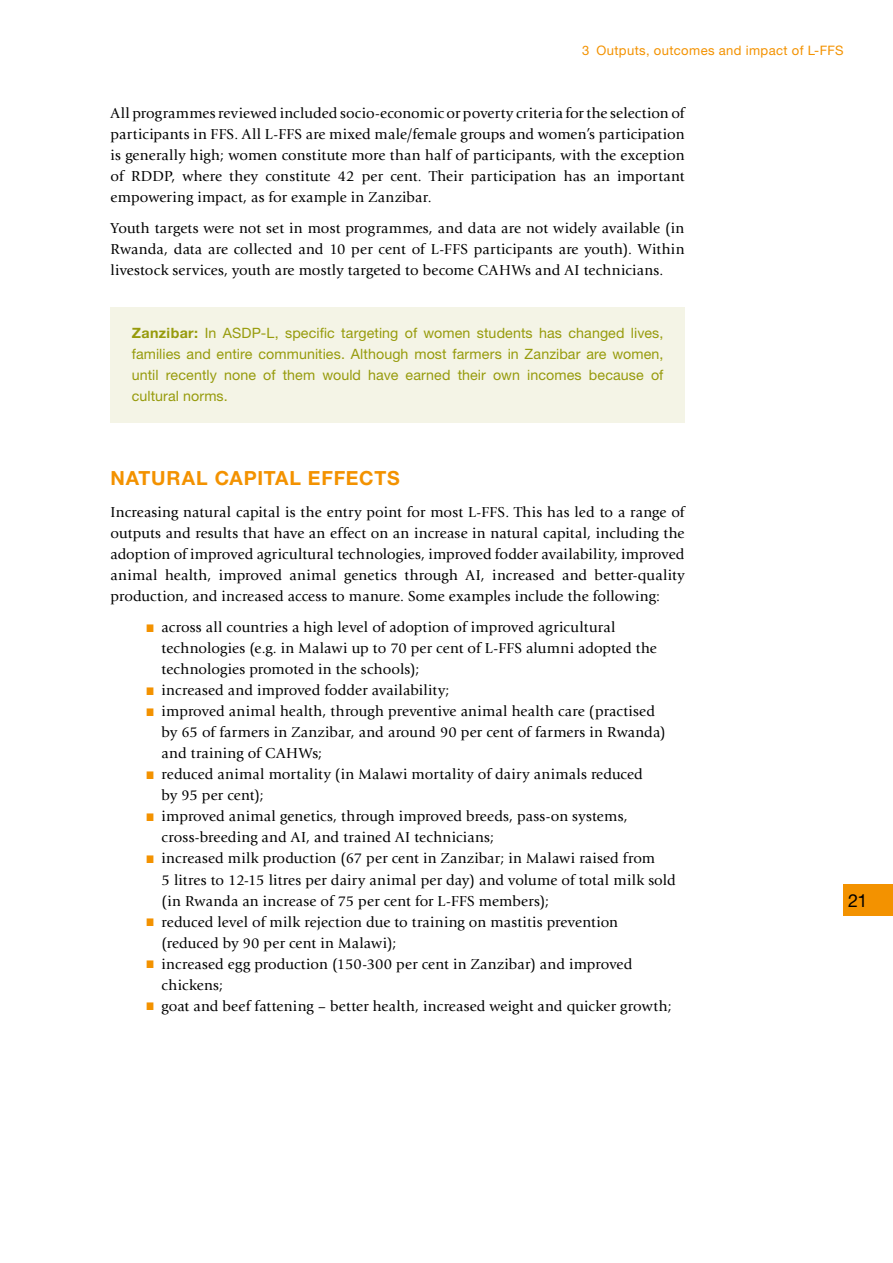
<style>
.page{position:relative;width:893px;height:1263px;background:#fff}
.page>*{position:absolute;margin:0;border:0;box-sizing:border-box;transform-origin:0 0}
.t1{font:800 40.5px "Helvetica Neue LT Std";color:#f39200;scale:.89 1}
.t2{font:700 19.5px "Helvetica Neue LT Std";letter-spacing:.035em;color:#f39200}
.t3{font:18px "Helvetica Neue LT Std";color:#000}
.t4{font:15px/21px "Giovanni Std";letter-spacing:.015em;color:#000}
.t5{font:14.25px/21px "Helvetica Neue LT Std";letter-spacing:.005em;color:#979b0c;text-align:justify}
.t6{font:13.05px "Helvetica Neue LT Std";letter-spacing:.03em;color:#f39200}
.s1{font-weight:700}
</style>
<div class="page">
<div style="left:111px;top:307px;width:574px;height:116px;background:#f4f4e6"></div>
<div style="left:844px;top:884px;width:49px;height:32px;background:#f39200"></div>
<p class="t6" style="left:582px;top:42px;width:263px">3 Outputs, outcomes and impact of L-FFS</p>
<p class="t4" style="left:111px;top:103px;width:576px;text-align:justify">All programmes reviewed included socio-economic or poverty criteria for the selection of participants in FFS. All L-FFS are mixed male/female groups and women’s participation is generally high; women constitute more than half of participants, with the exception of RDDP, where they constitute 42 per cent. Their participation has an important empowering impact, as for example in Zanzibar.</p>
<p class="t4" style="left:111px;top:218px;width:575px;text-align:justify">Youth targets were not set in most programmes, and data are not widely available (in Rwanda, data are collected and 10 per cent of L-FFS participants are youth). Within livestock services, youth are mostly targeted to become CAHWs and AI technicians.</p>
<p class="t5" style="left:132px;top:323px;width:533px"><span class="s1">Zanzibar:</span> In ASDP-L, specific targeting of women students has changed lives, families and entire communities. Although most farmers in Zanzibar are women, until recently none of them would have earned their own incomes because of cultural norms.</p>
<h2 class="t2" style="left:111px;top:466px;width:291px">NATURAL CAPITAL EFFECTS</h2>
<p class="t4" style="left:111px;top:502px;width:576px;text-align:justify">Increasing natural capital is the entry point for most L-FFS. This has led to a range of outputs and results that have an effect on an increase in natural capital, including the adoption of improved agricultural technologies, improved fodder availability, improved animal health, improved animal genetics through AI, increased and better-quality production, and increased access to manure. Some examples include the following:</p>
<h1 class="t1" style="left:145px;top:593px;width:14px">.</h1>
<p class="t4" style="left:162px;top:617px;width:497px">across all countries a high level of adoption of improved agricultural technologies (e.g. in Malawi up to 70 per cent of L-FFS alumni adopted the technologies promoted in the schools);</p>
<h1 class="t1" style="left:145px;top:656px;width:14px">.</h1>
<p class="t4" style="left:162px;top:680px;width:289px">increased and improved fodder availability;</p>
<h1 class="t1" style="left:145px;top:677px;width:14px">.</h1>
<p class="t4" style="left:162px;top:701px;width:506px">improved animal health, through preventive animal health care (practised by 65 of farmers in Zanzibar, and around 90 per cent of farmers in Rwanda) and training of CAHWs;</p>
<h1 class="t1" style="left:145px;top:740px;width:14px">.</h1>
<p class="t4" style="left:162px;top:764px;width:483px">reduced animal mortality (in Malawi mortality of dairy animals reduced by 95 per cent);</p>
<h1 class="t1" style="left:145px;top:782px;width:14px">.</h1>
<p class="t4" style="left:162px;top:806px;width:467px">improved animal genetics, through improved breeds, pass-on systems, cross‑breeding and AI, and trained AI technicians;</p>
<h1 class="t1" style="left:145px;top:824px;width:14px">.</h1>
<p class="t4" style="left:162px;top:848px;width:516px">increased milk production (67 per cent in Zanzibar; in Malawi raised from<br>5 litres to 12-15 litres per dairy animal per day) and volume of total milk sold (in Rwanda an increase of 75 per cent for L-FFS members);</p>
<h1 class="t1" style="left:145px;top:887px;width:14px">.</h1>
<p class="t4" style="left:162px;top:911px;width:458px">reduced level of milk rejection due to training on mastitis prevention (reduced by 90 per cent in Malawi);</p>
<h1 class="t1" style="left:145px;top:929px;width:14px">.</h1>
<p class="t4" style="left:162px;top:953px;width:472px">increased egg production (150-300 per cent in Zanzibar) and improved chickens;</p>
<h1 class="t1" style="left:145px;top:971px;width:14px">.</h1>
<p class="t4" style="left:162px;top:995px;width:512px">goat and beef fattening – better health, increased weight and quicker growth;</p>
<p class="t3" style="left:848px;top:889px;width:21px">21</p>
</div>
